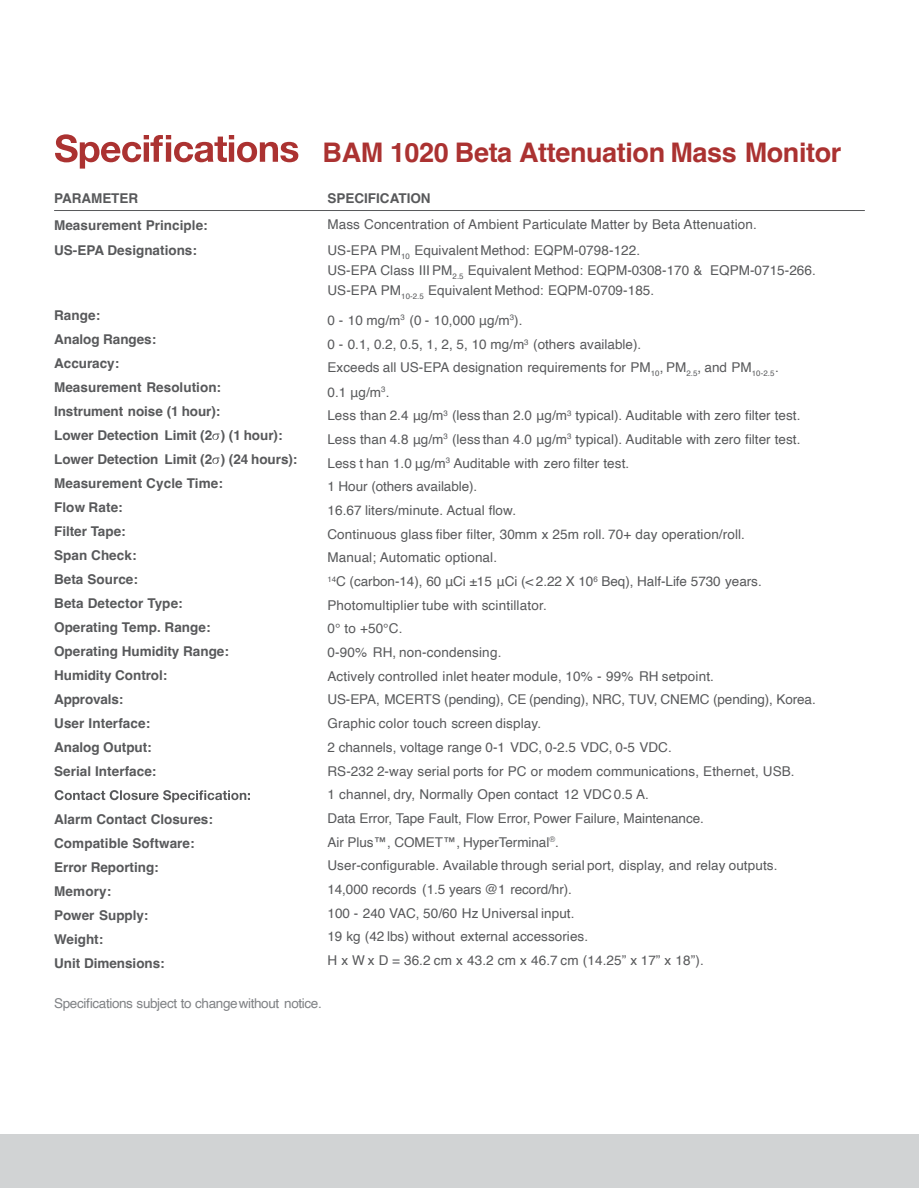
<style>
.page{position:relative;width:919px;height:1188px;background:#fff}
.page>*{position:absolute;margin:0;border:0;box-sizing:border-box;transform-origin:0 0}
.t1{font:700 27px "Helvetica";letter-spacing:-.015em;color:#ab3231}
.t2{font:13.5px/23.5px "Helvetica";letter-spacing:.005em;color:#58595b}
.t3{font:700 13.5px/24px "Helvetica";color:#58595b}
.t4{font:13.5px "Helvetica";letter-spacing:-.025em;color:#808285}
</style>
<div class="page">
<svg style="left:55px;top:134px;width:243px;height:35px"></svg>
<hr style="left:54px;top:210px;width:810px;height:1px;background:#58595b">
<svg style="left:212px;top:433px;width:7px;height:7px"></svg>
<svg style="left:212px;top:457px;width:7px;height:7px"></svg>
<svg style="left:55px;top:790px;width:195px;height:12px"></svg>
<div style="left:0;top:1134px;width:918px;height:54px;background:#d1d3d4"></div>
<h1 class="t1" style="left:322px;top:142px;width:520px">BAM 1020 Beta Attenuation Mass Monitor</h1>
<p class="t3" style="left:54px;top:187px;width:85px">PARAMETER</p>
<p class="t3" style="left:327px;top:187px;width:105px">SPECIFICATION</p>
<p class="t3" style="left:54px;top:213px;width:155px;line-height:25.5px">Measurement Principle:<br>US-EPA Designations:</p>
<p class="t2" style="left:327px;top:212px;width:430px;line-height:25.5px">Mass Concentration of Ambient Particulate Matter by Beta Attenuation.<br>US-EPA PM<sub>10</sub> Equivalent Method: EQPM-0798-122.</p>
<p class="t2" style="left:327px;top:261px;width:489px;line-height:20.1px">US-EPA Class III PM<sub>2.5</sub> Equivalent Method: EQPM-0308-170 &amp; EQPM-0715-266.<br>US-EPA PM<sub>10-2.5</sub> Equivalent Method: EQPM-0709-185.</p>
<p class="t2" style="left:327px;top:308px;width:315px;line-height:24.6px">0 - 10 mg/m<sup>3</sup> (0 - 10,000 μg/m<sup>3</sup>).<br>0 - 0.1, 0.2, 0.5, 1, 2, 5, 10 mg/m<sup>3</sup> (others available).</p>
<p class="t2" style="left:327px;top:355px;width:452px;line-height:25px">Exceeds all US-EPA designation requirements for PM<sub>10</sub>, PM<sub>2.5</sub>, and PM<sub>10-2.5</sub> .<br>0.1 μg/m<sup>3</sup>.</p>
<p class="t2" style="left:327px;top:405px;width:489px">Less than 2.4 μg/m<sup>3</sup> (less than 2.0 μg/m<sup>3</sup> typical). Auditable with zero filter test.<br>Less than 4.8 μg/m<sup>3</sup> (less than 4.0 μg/m<sup>3</sup> typical). Auditable with zero filter test.<br>Less t han 1.0 μg/m<sup>3</sup> Auditable with zero filter test.<br>1 Hour (others available).<br>16.67 liters/minute. Actual flow.<br>Continuous glass fiber filter, 30mm x 25m roll. 70+ day operation/roll.<br>Manual; Automatic optional.<br><sup>14</sup>C (carbon-14), 60 μCi ±15 μCi (&lt; 2.22 X 10<sup>6</sup> Beq), Half-Life 5730 years.<br>Photomultiplier tube with scintillator.<br>0° to +50°C.<br>0-90% RH, non-condensing.<br>Actively controlled inlet heater module, 10% - 99% RH setpoint.<br>US-EPA, MCERTS (pending), CE (pending), NRC, TUV, CNEMC (pending), Korea.</p>
<p class="t2" style="left:327px;top:712px;width:468px">Graphic color touch screen display.<br>2 channels, voltage range 0-1 VDC, 0-2.5 VDC, 0-5 VDC.<br>RS-232 2-way serial ports for PC or modem communications, Ethernet, USB.<br>1 channel, dry, Normally Open contact 12 VDC 0.5 A.<br>Data Error, Tape Fault, Flow Error, Power Failure, Maintenance.<br>Air Plus™, COMET™, HyperTerminal<sup>®</sup>.<br>User-configurable. Available through serial port, display, and relay outputs.<br>14,000 records (1.5 years @1 record/hr).<br>100 - 240 VAC, 50/60 Hz Universal input.<br>19 kg (42 lbs) without external accessories.<br>H x W x D = 36.2 cm x 43.2 cm x 46.7 cm (14.25” x 17” x 18”).</p>
<p class="t3" style="left:54px;top:304px;width:245px">Range:<br>Analog Ranges:<br>Accuracy:<br>Measurement Resolution:<br>Instrument noise (1 hour):<br>Lower Detection Limit (2 ) (1 hour):<br>Lower Detection Limit (2 ) (24 hours):<br>Measurement Cycle Time:<br>Flow Rate:<br>Filter Tape:<br>Span Check:<br>Beta Source:<br>Beta Detector Type:<br>Operating Temp. Range:<br>Operating Humidity Range:<br>Humidity Control:<br>Approvals:<br>User Interface:<br>Analog Output:<br>Serial Interface:</p>
<p class="t3" style="left:54px;top:808px;width:160px">Alarm Contact Closures:<br>Compatible Software:<br>Error Reporting:<br>Memory:<br>Power Supply:<br>Weight:<br>Unit Dimensions:</p>
<p class="t4" style="left:54px;top:998px;width:269px">Specifications subject to change without notice.</p>
</div>
